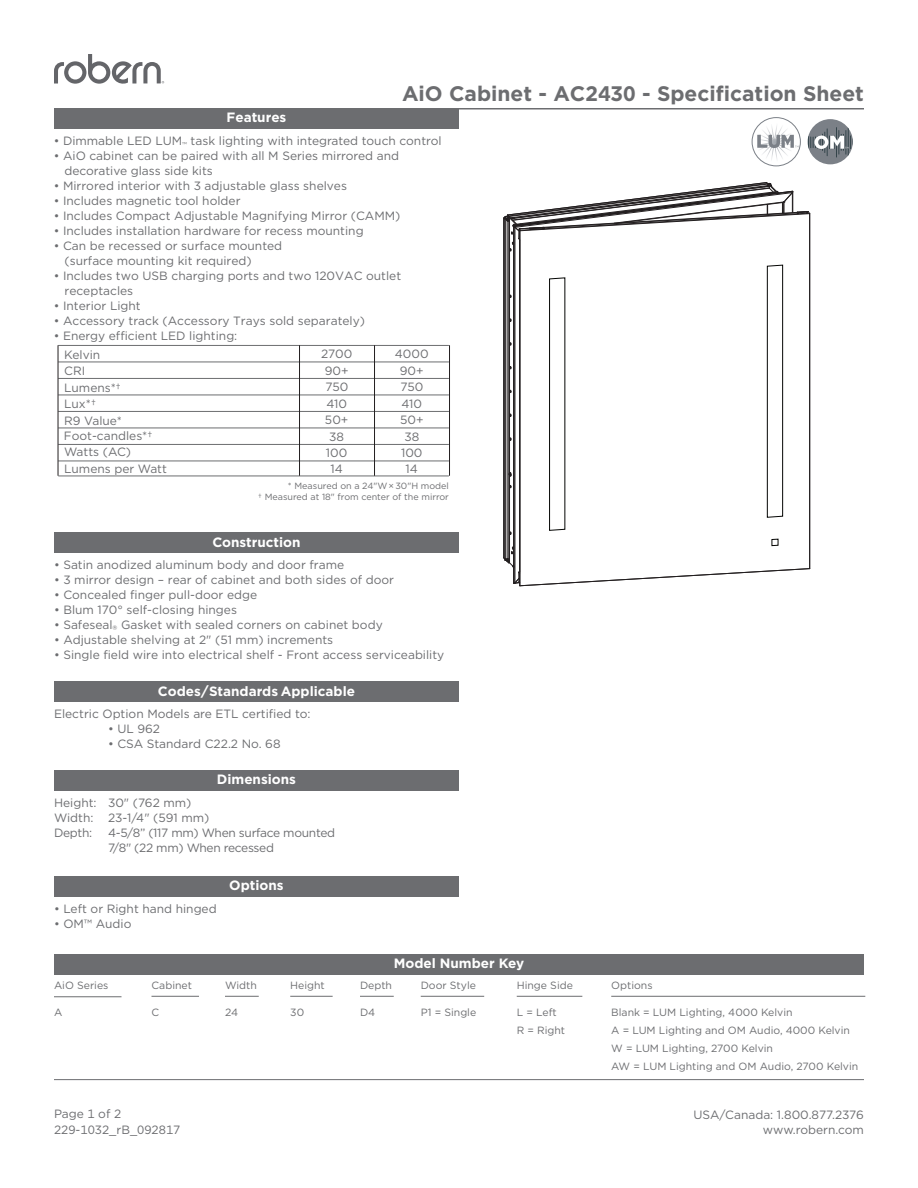
<style>
.page{position:relative;width:918px;height:1188px;background:#fff}
.page>*{position:absolute;margin:0;border:0;box-sizing:border-box;transform-origin:0 0}
.t1{font:700 21px "Gotham";color:#6c6d70}
.t2{font:700 13.5px "Gotham";color:#fff}
.t3{font:12px/15px "Gotham";color:#6c6d70}
.t4{font:12px/15px "Gotham";letter-spacing:-.025em;color:#6c6d70}
.t5{font:10.5px/18px "Gotham";color:#6c6d70}
.t6{font:9px/10.5px "Gotham";color:#6c6d70;text-align:right}
</style>
<div class="page">
<svg style="left:54px;top:54px;width:110px;height:30px"></svg>
<hr style="left:54px;top:1079px;width:810px;height:1px;background:#6c6d70">
<div style="left:54px;top:108px;width:405px;height:21px;background:#6c6d70"></div>
<div style="left:54px;top:532px;width:405px;height:21px;background:#6c6d70"></div>
<div style="left:54px;top:876px;width:405px;height:20px;background:#6c6d70"></div>
<div style="left:54px;top:770px;width:405px;height:20px;background:#6c6d70"></div>
<div style="left:54px;top:682px;width:405px;height:20px;background:#6c6d70"></div>
<hr style="left:54px;top:108px;width:810px;height:2px;background:#6c6d70">
<div style="left:54px;top:954px;width:810px;height:20px;background:#6c6d70"></div>
<hr style="left:611px;top:996px;width:254px;height:1px;background:#6c6d70">
<hr style="left:152px;top:996px;width:47px;height:1px;background:#6c6d70">
<hr style="left:54px;top:996px;width:68px;height:1px;background:#6c6d70">
<svg style="left:755px;top:123px;width:44px;height:39px"></svg>
<div style="left:752px;top:117px;width:49px;height:49px;border:1px solid #7b8087;border-radius:50%"></div>
<div style="left:808px;top:119px;width:45px;height:45px;background:#7b8087;border-radius:50%"></div>
<hr style="left:836px;top:127px;width:1px;height:30px;background:#2d3f45">
<svg style="left:808px;top:128px;width:45px;height:28px"></svg>
<hr style="left:421px;top:996px;width:63px;height:1px;background:#6c6d70">
<hr style="left:517px;top:996px;width:65px;height:1px;background:#6c6d70">
<hr style="left:225px;top:996px;width:34px;height:1px;background:#6c6d70">
<hr style="left:290px;top:996px;width:43px;height:1px;background:#6c6d70">
<hr style="left:360px;top:996px;width:34px;height:1px;background:#6c6d70">
<hr style="left:515px;top:227px;width:1px;height:356px;background:#231f20">
<hr style="left:513px;top:226px;width:1px;height:357px;background:#231f20">
<hr style="left:519px;top:240px;width:1px;height:332px;background:#231f20">
<hr style="left:520px;top:231px;width:1px;height:355px;background:#231f20">
<hr style="left:809px;top:214px;width:1px;height:355px;background:#231f20">
<hr style="left:514px;top:227px;width:1px;height:356px;background:#231f20">
<hr style="left:509px;top:218px;width:1px;height:345px;background:#231f20">
<hr style="left:507px;top:221px;width:1px;height:338px;background:#231f20">
<hr style="left:505px;top:219px;width:1px;height:340px;background:#231f20">
<hr style="left:504px;top:218px;width:1px;height:340px;background:#231f20">
<svg style="left:504px;top:182px;width:306px;height:69px"></svg>
<svg style="left:504px;top:547px;width:307px;height:40px"></svg>
<svg style="left:549px;top:278px;width:16px;height:253px"></svg>
<svg style="left:767px;top:265px;width:16px;height:252px"></svg>
<div style="left:772px;top:539px;width:6px;height:7px;border:1px solid #040503"></div>
<hr style="left:58px;top:362px;width:391px;height:1px;background:#6c6d70">
<hr style="left:58px;top:345px;width:391px;height:1px;background:#6c6d70">
<hr style="left:58px;top:378px;width:391px;height:1px;background:#6c6d70">
<hr style="left:58px;top:395px;width:391px;height:1px;background:#6c6d70">
<hr style="left:58px;top:411px;width:391px;height:1px;background:#6c6d70">
<hr style="left:58px;top:428px;width:391px;height:1px;background:#6c6d70">
<hr style="left:58px;top:444px;width:391px;height:1px;background:#6c6d70">
<hr style="left:58px;top:461px;width:391px;height:1px;background:#6c6d70">
<hr style="left:58px;top:476px;width:391px;height:1px;background:#6c6d70">
<hr style="left:58px;top:345px;width:1px;height:131px;background:#231f20">
<hr style="left:299px;top:345px;width:1px;height:131px;background:#231f20">
<hr style="left:374px;top:345px;width:1px;height:131px;background:#231f20">
<hr style="left:449px;top:345px;width:1px;height:131px;background:#231f20">
<p class="t2" style="left:227px;top:109px;width:61px">Features</p>
<h1 class="t1" style="left:402px;top:80px;width:464px">AiO Cabinet - AC2430 - Specification Sheet</h1>
<p class="t3" style="left:54px;top:133px;width:390px">• Dimmable LED LUM<sub>™</sub> task lighting with integrated touch control</p>
<p class="t3" style="left:65px;top:148px;width:336px;text-indent:-11px">• AiO cabinet can be paired with all M Series mirrored and decorative glass side kits</p>
<p class="t3" style="left:54px;top:178px;width:295px">• Mirrored interior with 3 adjustable glass shelves</p>
<p class="t3" style="left:54px;top:193px;width:188px">• Includes magnetic tool holder</p>
<p class="t3" style="left:54px;top:208px;width:348px">• Includes Compact Adjustable Magnifying Mirror (CAMM)</p>
<p class="t3" style="left:54px;top:223px;width:311px">• Includes installation hardware for recess mounting</p>
<p class="t3" style="left:65px;top:238px;width:219px;text-indent:-11px">• Can be recessed or surface mounted (surface mounting kit required)</p>
<p class="t3" style="left:65px;top:268px;width:338px;text-indent:-11px">• Includes two USB charging ports and two 120VAC outlet receptacles</p>
<p class="t3" style="left:54px;top:298px;width:89px">• Interior Light</p>
<p class="t3" style="left:54px;top:313px;width:313px">• Accessory track (Accessory Trays sold separately)</p>
<p class="t3" style="left:54px;top:328px;width:185px">• Energy efficient LED lighting:</p>
<p class="t3" style="left:64px;top:346px;width:38px;line-height:16.5px">Kelvin<br>CRI</p>
<p class="t3" style="left:64px;top:396px;width:33px">Lux*†</p>
<p class="t3" style="left:64px;top:380px;width:58px">Lumens*†</p>
<p class="t3" style="left:64px;top:412px;width:105px;line-height:16px">R9 Value*<br>Foot-candles*†<br>Watts (AC)<br>Lumens per Watt</p>
<p class="t3" style="left:321px;top:346px;width:33px">2700</p>
<p class="t3" style="left:326px;top:379px;width:24px">750</p>
<p class="t3" style="left:395px;top:346px;width:35px">4000</p>
<p class="t3" style="left:401px;top:379px;width:24px">750</p>
<p class="t3" style="left:325px;top:363px;width:25px">90+</p>
<p class="t3" style="left:400px;top:363px;width:25px">90+</p>
<p class="t3" style="left:326px;top:396px;width:22px">410</p>
<p class="t3" style="left:401px;top:396px;width:22px">410</p>
<p class="t3" style="left:329px;top:429px;width:16px">38</p>
<p class="t3" style="left:404px;top:429px;width:16px">38</p>
<p class="t3" style="left:326px;top:445px;width:23px">100</p>
<p class="t3" style="left:401px;top:445px;width:23px">100</p>
<p class="t3" style="left:331px;top:461px;width:14px">14</p>
<p class="t3" style="left:406px;top:461px;width:14px">14</p>
<p class="t3" style="left:325px;top:412px;width:25px">50+</p>
<p class="t3" style="left:400px;top:412px;width:25px">50+</p>
<p class="t6" style="left:258px;top:481px;width:192px">* Measured on a 24"W × 30"H model<br>† Measured at 18" from center of the mirror</p>
<p class="t2" style="left:212px;top:533px;width:90px">Construction</p>
<p class="t3" style="left:54px;top:557px;width:292px">• Satin anodized aluminum body and door frame</p>
<p class="t3" style="left:54px;top:572px;width:342px">• 3 mirror design – rear of cabinet and both sides of door</p>
<p class="t3" style="left:54px;top:587px;width:205px">• Concealed finger pull-door edge</p>
<p class="t3" style="left:54px;top:602px;width:185px">• Blum 170° self-closing hinges</p>
<p class="t3" style="left:54px;top:617px;width:330px">• Safeseal® Gasket with sealed corners on cabinet body</p>
<p class="t3" style="left:54px;top:632px;width:281px">• Adjustable shelving at 2" (51 mm) increments</p>
<p class="t3" style="left:54px;top:647px;width:392px">• Single field wire into electrical shelf - Front access serviceability</p>
<p class="t2" style="left:158px;top:682px;width:199px">Codes/Standards Applicable</p>
<p class="t3" style="left:54px;top:706px;width:258px">Electric Option Models are ETL certified to:</p>
<p class="t3" style="left:108px;top:721px;width:54px">• UL 962</p>
<p class="t3" style="left:108px;top:736px;width:174px">• CSA Standard C22.2 No. 68</p>
<p class="t2" style="left:217px;top:771px;width:81px">Dimensions</p>
<p class="t3" style="left:54px;top:795px;width:157px">Height: 30" (762 mm)<br>Width: 23-1/4" (591 mm)<br>Depth:</p>
<p class="t4" style="left:108px;top:825px;width:229px">4-5/8” (117 mm) When surface mounted<br>7/8" (22 mm) When recessed</p>
<p class="t2" style="left:229px;top:876px;width:56px">Options</p>
<p class="t3" style="left:54px;top:901px;width:164px">• Left or Right hand hinged</p>
<p class="t3" style="left:54px;top:916px;width:79px">• OM™ Audio</p>
<p class="t2" style="left:394px;top:954px;width:132px">Model Number Key</p>
<p class="t5" style="left:54px;top:976px;width:56px">AiO Series</p>
<p class="t5" style="left:54px;top:1003px;width:10px">A</p>
<p class="t5" style="left:152px;top:976px;width:42px">Cabinet</p>
<p class="t5" style="left:152px;top:1003px;width:9px">C</p>
<p class="t5" style="left:225px;top:976px;width:33px">Width</p>
<p class="t5" style="left:225px;top:1003px;width:15px">24</p>
<p class="t5" style="left:290px;top:976px;width:36px">Height</p>
<p class="t5" style="left:290px;top:1003px;width:15px">30</p>
<p class="t5" style="left:360px;top:976px;width:34px">Depth</p>
<p class="t5" style="left:360px;top:1003px;width:17px">D4</p>
<p class="t5" style="left:421px;top:976px;width:57px">Door Style</p>
<p class="t5" style="left:421px;top:1003px;width:57px">P1 = Single</p>
<p class="t5" style="left:517px;top:976px;width:58px">Hinge Side</p>
<p class="t5" style="left:517px;top:1003px;width:50px">L = Left<br>R = Right</p>
<p class="t5" style="left:611px;top:976px;width:43px">Options</p>
<p class="t5" style="left:611px;top:1003px;width:249px">Blank = LUM Lighting, 4000 Kelvin<br>A = LUM Lighting and OM Audio, 4000 Kelvin W = LUM Lighting, 2700 Kelvin<br>AW = LUM Lighting and OM Audio, 2700 Kelvin</p>
<p class="t3" style="left:54px;top:1105px;width:128px;line-height:16.5px">Page 1 of 2<br>229-1032_rB_092817</p>
<p class="t3" style="left:694px;top:1107px;width:172px;text-align:right">USA/Canada: 1.800.877.2376 www.robern.com</p>
</div>
